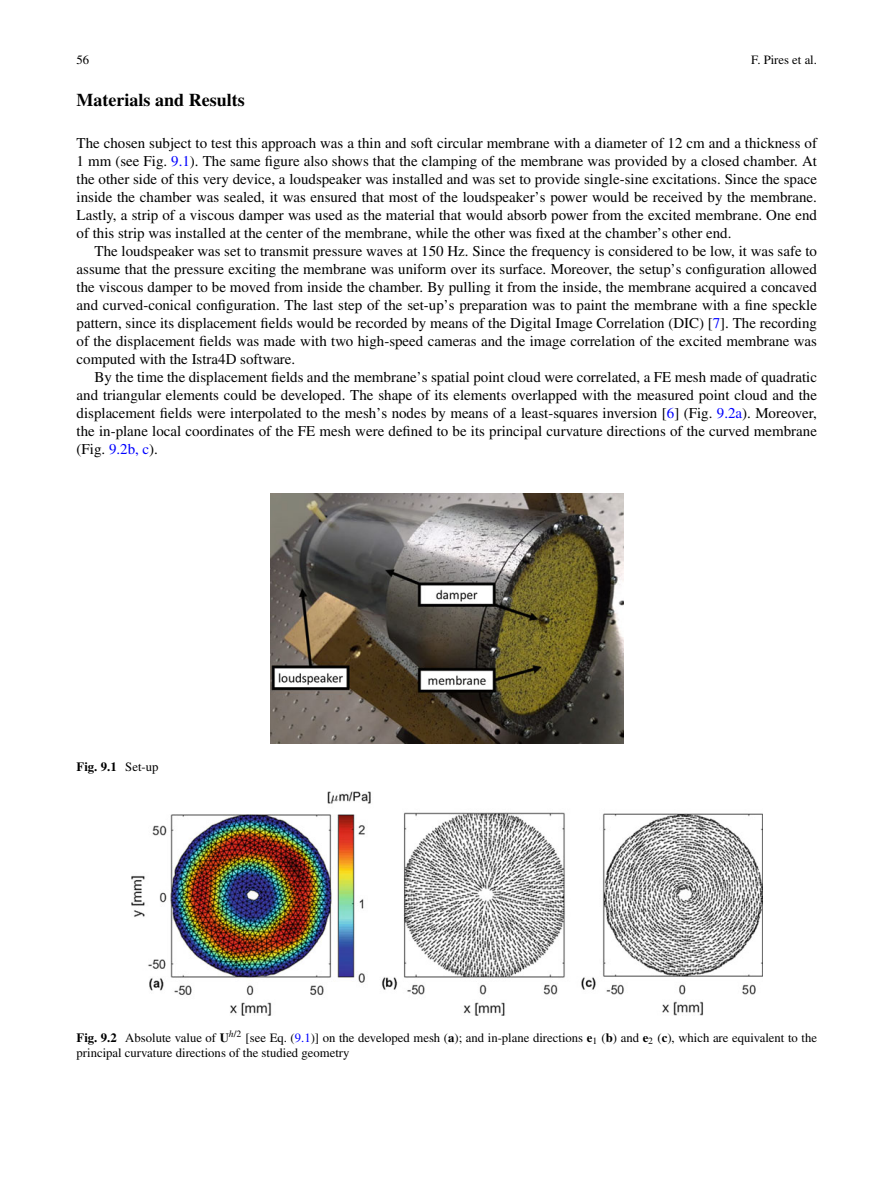
<style>
.page{position:relative;width:894px;height:1187px;background:#fff}
.page>*{position:absolute;margin:0;border:0;box-sizing:border-box;transform-origin:0 0}
.t1{font:700 18px "Qgwksd Jqwjsl Times";color:#000}
.t2{font:15px/18px "Kgmmty Rpyxkj Times";color:#000;text-align:justify}
.t3{font:12.75px/15px "Kgmmty Rpyxkj Times";color:#000}
.t4{font:700 12.75px "Qgwksd Jqwjsl Times";color:#000}
.s1{color:#00f}
.s2{font-family:"Kgmmty Rpyxkj Times";font-weight:400}
.s3{font-family:"Qgwksd Jqwjsl Times";font-weight:700}
</style>
<div class="page">
<img style="left:270px;top:493px;width:353px;height:251px">
<img style="left:131px;top:791px;width:630px;height:224px">
<p class="t3" style="left:77px;top:54px;width:14px">56</p>
<p class="t3" style="left:751px;top:54px;width:67px">F. Pires et al.</p>
<p class="t1" style="left:77px;top:93px;width:170px">Materials and Results</p>
<p class="t2" style="left:77px;top:135px;width:741px">The chosen subject to test this approach was a thin and soft circular membrane with a diameter of 12 cm and a thickness of 1 mm (see Fig. <span class="s1">9.1</span>). The same figure also shows that the clamping of the membrane was provided by a closed chamber. At the other side of this very device, a loudspeaker was installed and was set to provide single-sine excitations. Since the space inside the chamber was sealed, it was ensured that most of the loudspeaker’s power would be received by the membrane.<br>Lastly, a strip of a viscous damper was used as the material that would absorb power from the excited membrane. One end of this strip was installed at the center of the membrane, while the other was fixed at the chamber’s other end.</p>
<p class="t2" style="left:77px;top:243px;width:741px;text-indent:18px">The loudspeaker was set to transmit pressure waves at 150 Hz. Since the frequency is considered to be low, it was safe to assume that the pressure exciting the membrane was uniform over its surface. Moreover, the setup’s configuration allowed the viscous damper to be moved from inside the chamber. By pulling it from the inside, the membrane acquired a concaved and curved-conical configuration. The last step of the set-up’s preparation was to paint the membrane with a fine speckle pattern, since its displacement fields would be recorded by means of the Digital Image Correlation (DIC) [<span class="s1">7</span>]. The recording of the displacement fields was made with two high-speed cameras and the image correlation of the excited membrane was computed with the Istra4D software.</p>
<p class="t2" style="left:77px;top:369px;width:741px;text-indent:18px">By the time the displacement fields and the membrane’s spatial point cloud were correlated, a FE mesh made of quadratic and triangular elements could be developed. The shape of its elements overlapped with the measured point cloud and the displacement fields were interpolated to the mesh’s nodes by means of a least-squares inversion [<span class="s1">6</span>] (Fig. <span class="s1">9.2a</span>). Moreover, the in-plane local coordinates of the FE mesh were defined to be its principal curvature directions of the curved membrane (Fig. <span class="s1">9.2b, c</span>).</p>
<p class="t4" style="left:77px;top:761px;width:83px">Fig. 9.1 <span class="s2">Set-up</span></p>
<p class="t3" style="left:77px;top:1031px;width:741px"><span class="s3">Fig. 9.2</span> Absolute value of <span class="s3">U</span><sup>h</sup><sup>/2</sup> [see Eq. (<span class="s1">9.1</span>)] on the developed mesh (<span class="s3">a</span>); and in-plane directions <span class="s3">e</span><sub>1</sub> (<span class="s3">b</span>) and <span class="s3">e</span><sub>2</sub> (<span class="s3">c</span>), which are equivalent to the principal curvature directions of the studied geometry</p>
</div>
